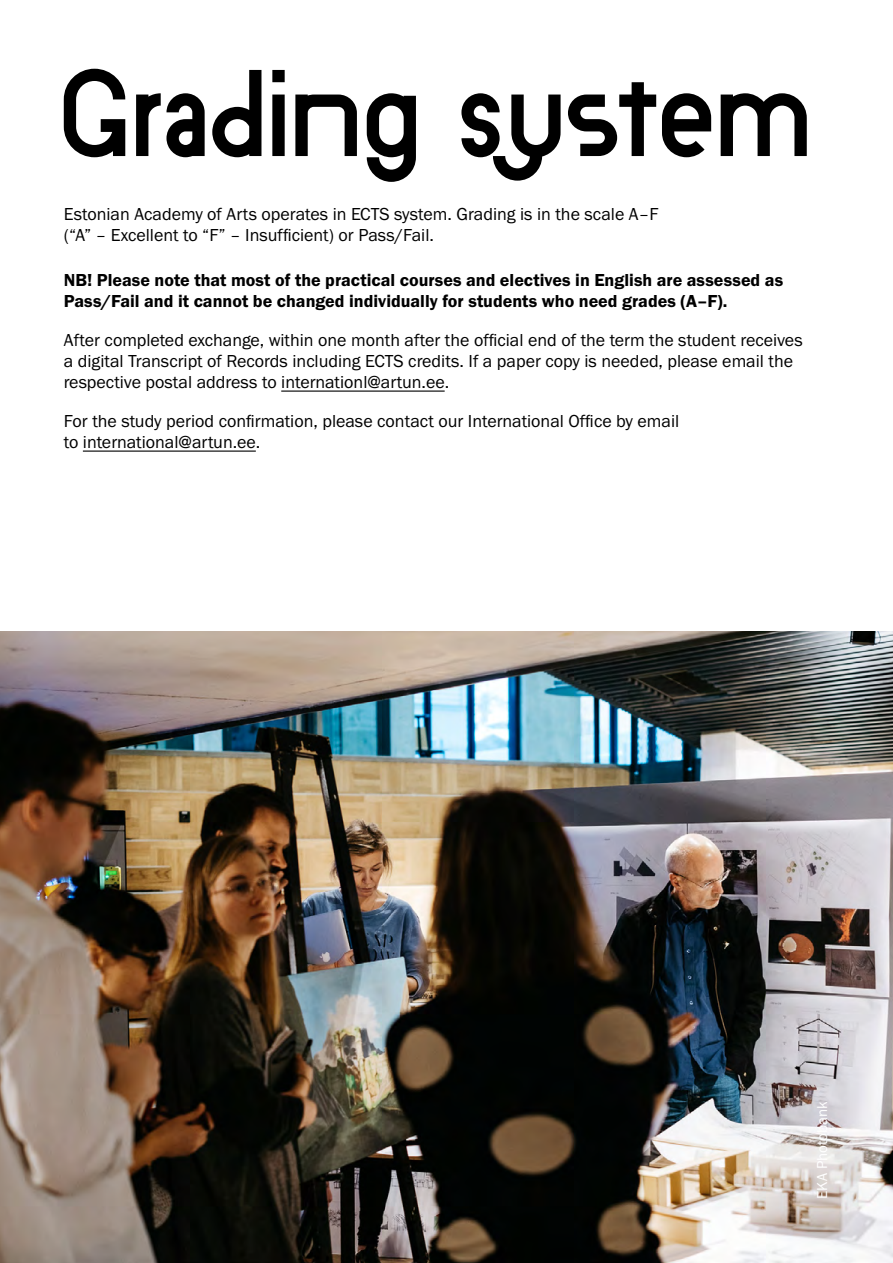
<style>
.page{position:relative;width:893px;height:1263px;background:#fff}
.page>*{position:absolute;margin:0;border:0;box-sizing:border-box;transform-origin:0 0}
.t1{font:123px "EKA Absolution Regular";letter-spacing:-.015em;color:#000}
.t2{font:18px/21px "Franklin Gothic URW Boo";color:#000}
.t3{font:18px/21px "Franklin Gothic URW Dem";color:#000}
.t4{font:15px "Franklin Gothic URW Boo";color:#fff}
</style>
<div class="page">
<hr style="left:281px;top:390px;width:164px;height:2px;background:#000">
<hr style="left:83px;top:450px;width:173px;height:2px;background:#000">
<img style="left:0;top:631px;width:893px;height:632px">
<h1 class="t1" style="left:64px;top:19px;width:757px">Grading system</h1>
<p class="t2" style="left:64px;top:203px;width:596px">Estonian Academy of Arts operates in ECTS system. Grading is in the scale A–F (“A” – Excellent to “F” – Insufficient) or Pass/Fail.</p>
<p class="t3" style="left:64px;top:269px;width:721px">NB! Please note that most of the practical courses and electives in English are assessed as<br>Pass/Fail and it cannot be changed individually for students who need grades (A–F).</p>
<p class="t2" style="left:64px;top:329px;width:740px">After completed exchange, within one month after the official end of the term the student receives a digital Transcript of Records including ECTS credits. If a paper copy is needed, please email the respective postal address to internationl@artun.ee.</p>
<p class="t2" style="left:64px;top:410px;width:617px">For the study period confirmation, please contact our International Office by email to international@artun.ee.</p>
<p class="t4" style="left:813px;top:1199px;width:99px;rotate:-90deg">EKA Photobank</p>
</div>
